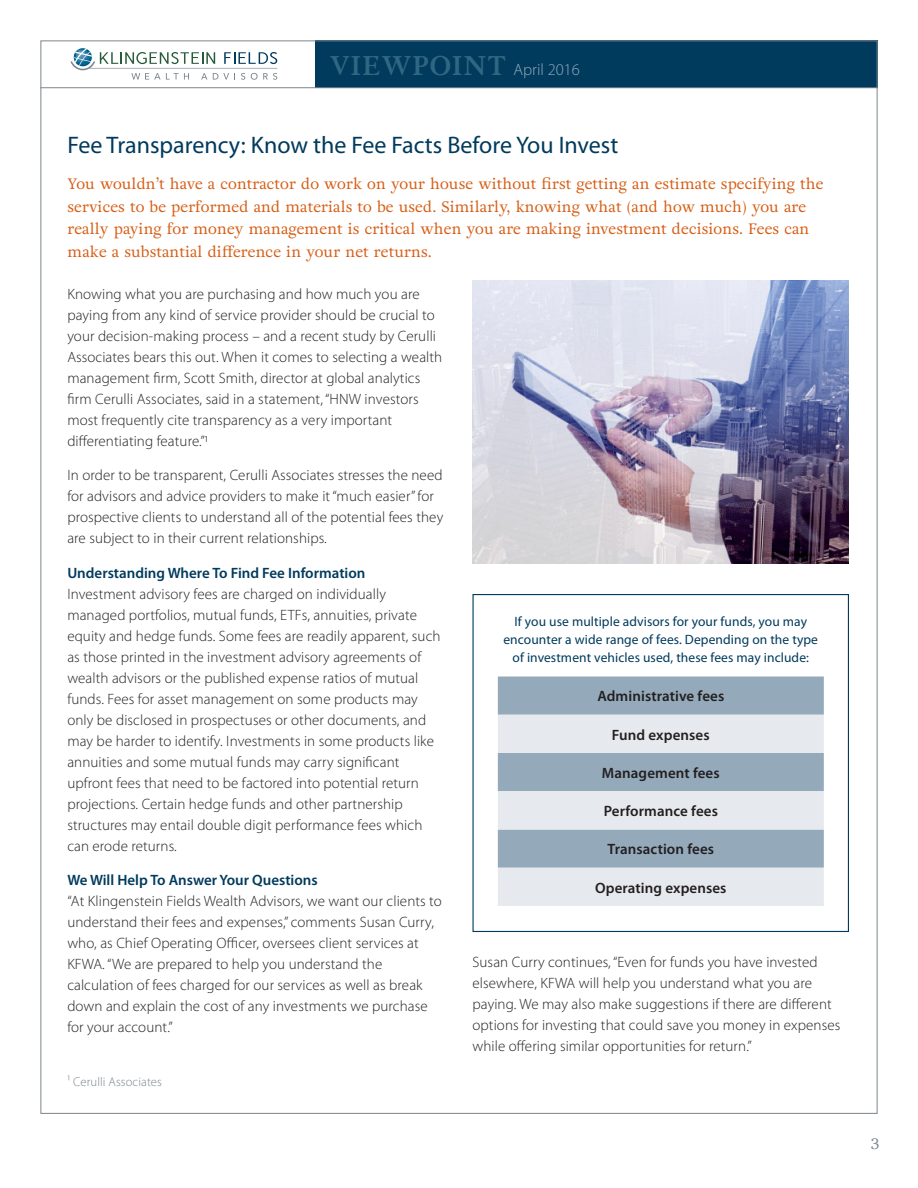
<style>
.page{position:relative;width:918px;height:1188px;background:#fff}
.page>*{position:absolute;margin:0;border:0;box-sizing:border-box;transform-origin:0 0}
.t1{font:700 27px "Adriane Text";letter-spacing:.05em;color:#2f6783}
.Headline{font:24px "Myriad Pro";color:#003a5d}
.Copy{font:300 15px/21px "Myriad Pro";letter-spacing:.005em;color:#231f20}
.Intro_Copy{font:15px/22.5px "Adriane Text";letter-spacing:.005em;color:#d75d14}
.Copy-2{font:600 15px "Myriad Pro";letter-spacing:.005em;color:#231f20}
.Subhead_Blue{font:600 15px "Myriad Pro";color:#003a5d}
.t2{font:15px "Adriane Text";color:#7c858c}
.Copy-3{font:13.5px/18px "Myriad Pro";letter-spacing:.005em;color:#003a5d;text-align:center}
.Copy-4{font:300 12.75px "Myriad Pro";letter-spacing:.005em;color:#7c858c}
.s1{font-family:"Myriad Pro";font-weight:300;font-size:16.5px;color:#94aabb}
</style>
<div class="page">
<div style="left:315px;top:40px;width:563px;height:48px;background:#003a5d"></div>
<svg style="left:70px;top:48px;width:207px;height:32px"></svg>
<hr style="left:40px;top:87px;width:838px;height:1px;background:#7c858c">
<img style="left:472px;top:281px;width:377px;height:283px">
<div style="left:472px;top:594px;width:377px;height:338px;border:1px solid #003a5d"></div>
<div style="left:498px;top:676px;width:326px;height:39px;background:#94aabb"></div>
<svg style="left:498px;top:715px;width:326px;height:191px;background:#c5d0d9"></svg>
<h1 class="t1" style="left:330px;top:47px;width:251px">VIEWPOINT <span class="s1">April 2016</span></h1>
<p class="Headline" style="left:68px;top:130px;width:552px">Fee Transparency: Know the Fee Facts Before You Invest</p>
<p class="Intro_Copy" style="left:68px;top:172px;width:758px">You wouldn’t have a contractor do work on your house without first getting an estimate specifying the services to be performed and materials to be used. Similarly, knowing what (and how much) you are really paying for money management is critical when you are making investment decisions. Fees can make a substantial difference in your net returns.</p>
<p class="Copy" style="left:67px;top:283px;width:376px">Knowing what you are purchasing and how much you are paying from any kind of service provider should be crucial to your decision-making process – and a recent study by Cerulli Associates bears this out. When it comes to selecting a wealth management firm, Scott Smith, director at global analytics firm Cerulli Associates, said in a statement, “HNW investors most frequently cite transparency as a very important differentiating feature.”1</p>
<p class="Copy" style="left:67px;top:464px;width:377px">In order to be transparent, Cerulli Associates stresses the need for advisors and advice providers to make it “much easier” for prospective clients to understand all of the potential fees they are subject to in their current relationships.</p>
<p class="Subhead_Blue" style="left:67px;top:563px;width:300px">Understanding Where To Find Fee Information</p>
<p class="Copy" style="left:67px;top:583px;width:375px">Investment advisory fees are charged on individually managed portfolios, mutual funds, ETFs, annuities, private equity and hedge funds. Some fees are readily apparent, such as those printed in the investment advisory agreements of wealth advisors or the published expense ratios of mutual funds. Fees for asset management on some products may only be disclosed in prospectuses or other documents, and may be harder to identify. Investments in some products like annuities and some mutual funds may carry significant upfront fees that need to be factored into potential return projections. Certain hedge funds and other partnership structures may entail double digit performance fees which can erode returns.</p>
<p class="Subhead_Blue" style="left:67px;top:870px;width:252px">We Will Help To Answer Your Questions</p>
<p class="Copy" style="left:67px;top:890px;width:376px">“At Klingenstein Fields Wealth Advisors, we want our clients to understand their fees and expenses,” comments Susan Curry, who, as Chief Operating Officer, oversees client services at KFWA. “We are prepared to help you understand the calculation of fees charged for our services as well as break down and explain the cost of any investments we purchase for your account.”</p>
<p class="Copy-3" style="left:503px;top:612px;width:316px">If you use multiple advisors for your funds, you may encounter a wide range of fees. Depending on the type of investment vehicles used, these fees may include:</p>
<p class="Copy-2" style="left:597px;top:687px;width:128px">Administrative fees</p>
<p class="Copy-2" style="left:612px;top:725px;width:99px">Fund expenses</p>
<p class="Copy-2" style="left:602px;top:763px;width:119px">Management fees</p>
<p class="Copy-2" style="left:604px;top:801px;width:116px">Performance fees</p>
<p class="Copy-2" style="left:608px;top:840px;width:108px">Transaction fees</p>
<p class="Copy-2" style="left:595px;top:878px;width:133px">Operating expenses</p>
<p class="Copy" style="left:472px;top:951px;width:369px">Susan Curry continues, “Even for funds you have invested elsewhere, KFWA will help you understand what you are paying. We may also make suggestions if there are different options for investing that could save you money in expenses while offering similar opportunities for return.”</p>
<p class="Copy-4" style="left:68px;top:1074px;width:96px">¹ Cerulli Associates</p>
<p class="t2" style="left:871px;top:1134px;width:10px">3</p>
</div>
